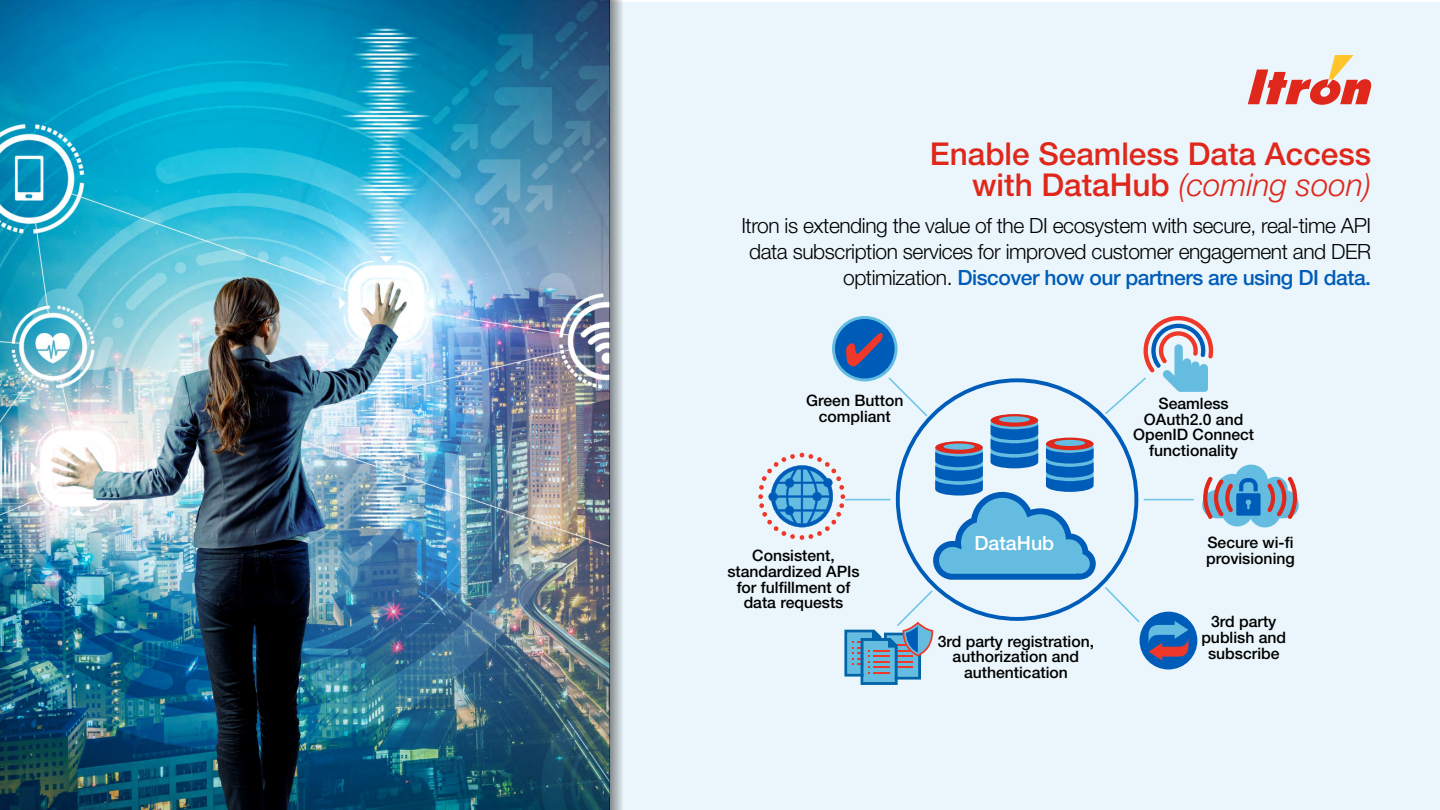
<style>
.page{position:relative;width:1440px;height:810px;background:#fff}
.page>*{position:absolute;margin:0;border:0;box-sizing:border-box;transform-origin:0 0}
.t1{font:500 31.5px/31.5px "Helvetica Neue LT Std";color:#df271c;text-align:right}
.t2{font:300 21px/26.2px "Helvetica Neue LT Std";letter-spacing:-.02em;color:#000;text-align:right}
.t3{font:500 19.58px "Helvetica Neue LT Std";color:#fff}
.t4{font:500 15.75px/15.8px "Helvetica Neue LT Std";color:#000;text-align:center}
.s1{font-weight:300;font-style:italic}
.s2{font-weight:500;color:#005cb9}
</style>
<div class="page">
<div style="left:610px;top:2px;width:830px;height:808px;background:#eaf6fb"></div>
<img style="left:0;top:0;width:610px;height:810px">
<svg style="left:758px;top:452px;width:88px;height:88px"></svg>
<div style="left:834px;top:317px;width:62px;height:63px;background:#005cb9;border-radius:50%"></div>
<div style="left:832px;top:316px;width:66px;height:65px;border:3px solid #64bde1;border-radius:50%"></div>
<svg style="left:846px;top:333px;width:37px;height:33px"></svg>
<div style="left:1140px;top:612px;width:57px;height:57px;background:#005cb9;border-radius:50%"></div>
<svg style="left:1148px;top:621px;width:41px;height:40px"></svg>
<hr style="left:846px;top:499px;width:44px;height:1px;background:#68c3e8">
<hr style="left:1144px;top:499px;width:49px;height:1px;background:#68c3e8">
<svg style="left:1105px;top:316px;width:108px;height:98px"></svg>
<svg style="left:1202px;top:465px;width:97px;height:62px"></svg>
<svg style="left:887px;top:377px;width:209px;height:203px"></svg>
<svg style="left:844px;top:590px;width:90px;height:95px"></svg>
<svg style="left:1105px;top:587px;width:35px;height:36px"></svg>
<svg style="left:1248px;top:55px;width:124px;height:50px"></svg>
<svg style="left:610px;top:0;width:12px;height:810px;background:#abb4b8"></svg>
<h1 class="t1" style="left:930px;top:137px;width:443px">Enable Seamless Data Access with DataHub <span class="s1">(coming soon)</span></h1>
<h2 class="t2" style="left:741px;top:212px;width:631px">Itron is extending the value of the DI ecosystem with secure, real-time API data subscription services for improved customer engagement and DER optimization. <span class="s2">Discover how our partners are using DI data.</span></h2>
<p class="t4" style="left:806px;top:393px;width:99px">Green Button compliant</p>
<p class="t4" style="left:1133px;top:395px;width:123px">Seamless<br>OAuth2.0 and<br>OpenID Connect functionality</p>
<p class="t3" style="left:974px;top:531px;width:81px">DataHub</p>
<p class="t4" style="left:1207px;top:534px;width:88px">Secure wi-fi</p>
<p class="t4" style="left:752px;top:548px;width:84px">Consistent,</p>
<p class="t4" style="left:1206px;top:550px;width:90px">provisioning</p>
<p class="t4" style="left:727px;top:563px;width:134px">standardized APIs for fulfillment of data requests</p>
<p class="t4" style="left:938px;top:633px;width:158px">3rd party registration, authorization and authentication</p>
<p class="t4" style="left:1201px;top:614px;width:86px">3rd party publish and subscribe</p>
</div>
